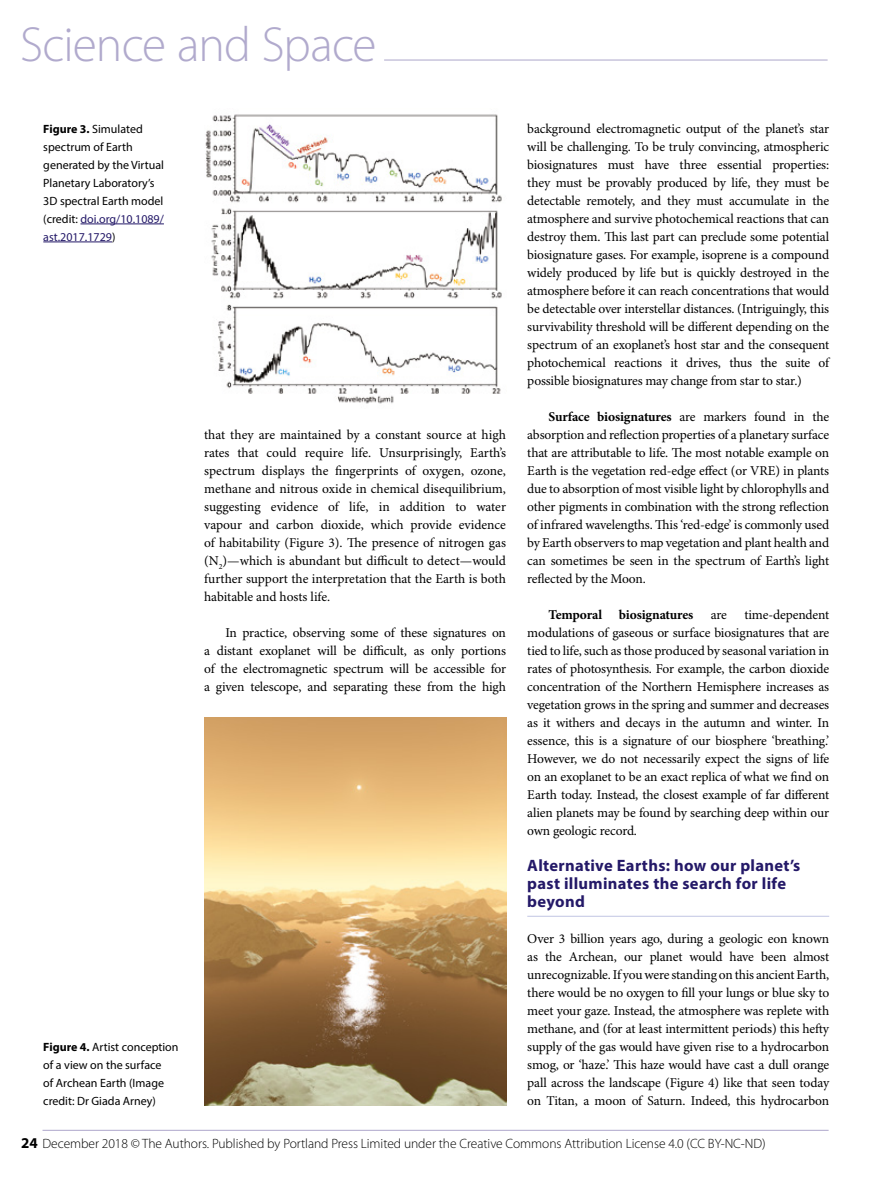
<style>
.page{position:relative;width:893px;height:1183px;background:#fff}
.page>*{position:absolute;margin:0;border:0;box-sizing:border-box;transform-origin:0 0}
.t1{font:300 49.5px "Myriad Pro";letter-spacing:-.02em;color:#b1aacd}
.Feat_Head_1{font:700 16.5px/18px "Myriad Pro";letter-spacing:.02em;color:#241968}
.Feat_Body_Text{font:13.5px/18px "Minion Pro";letter-spacing:-.01em;color:#000;text-align:justify}
.t2{font:300 13.5px "Myriad Pro";letter-spacing:-.005em;color:#000}
.Feat_Body_Text-2{font:700 13.5px "Minion Pro";letter-spacing:-.01em;color:#000}
.Feat_Caption{font:12px/18px "Myriad Pro";color:#000}
.s1{font-weight:700}
.s2{color:#241968}
.s3{font-weight:700;font-size:15px}
</style>
<div class="page">
<hr style="left:43px;top:1129px;width:786px;height:1px;background:#b1aacd">
<hr style="left:384px;top:59px;width:444px;height:2px;background:#b1aacd">
<hr style="left:527px;top:915px;width:302px;height:1px;background:#c5c8e5">
<img style="left:205px;top:114px;width:297px;height:290px">
<hr style="left:80px;top:223px;width:84px;height:1px;background:#241968">
<hr style="left:43px;top:241px;width:69px;height:1px;background:#241968">
<img style="left:204px;top:717px;width:303px;height:388px">
<h1 class="t1" style="left:20px;top:14px;width:358px">Science and Space</h1>
<p class="Feat_Caption" style="left:43px;top:119px;width:122px"><span class="s1">Figure 3.</span> Simulated spectrum of Earth generated by the Virtual<br>Planetary Laboratory’s<br>3D spectral Earth model (credit: <span class="s2">doi.org/10.1089/ ast.2017.1729</span>)</p>
<p class="Feat_Body_Text" style="left:204px;top:426px;width:303px">that they are maintained by a constant source at high rates that could require life. Unsurprisingly, Earth’s spectrum displays the fingerprints of oxygen, ozone, methane and nitrous oxide in chemical disequilibrium, suggesting evidence of life, in addition to water vapour and carbon dioxide, which provide evidence of habitability (Figure 3). The presence of nitrogen gas (N<sub>2</sub>)—which is abundant but difficult to detect—would further support the interpretation that the Earth is both habitable and hosts life.</p>
<p class="Feat_Body_Text" style="left:204px;top:624px;width:303px;text-indent:21px">In practice, observing some of these signatures on a distant exoplanet will be difficult, as only portions of the electromagnetic spectrum will be accessible for a given telescope, and separating these from the high</p>
<p class="Feat_Caption" style="left:43px;top:1037px;width:137px"><span class="s1">Figure 4.</span> Artist conception of a view on the surface<br>of Archean Earth (Image credit: Dr Giada Arney)</p>
<p class="Feat_Body_Text" style="left:527px;top:120px;width:303px">background electromagnetic output of the planet’s star will be challenging. To be truly convincing, atmospheric biosignatures must have three essential properties: they must be provably produced by life, they must be detectable remotely, and they must accumulate in the atmosphere and survive photochemical reactions that can destroy them. This last part can preclude some potential biosignature gases. For example, isoprene is a compound widely produced by life but is quickly destroyed in the atmosphere before it can reach concentrations that would be detectable over interstellar distances. (Intriguingly, this survivability threshold will be different depending on the spectrum of an exoplanet’s host star and the consequent photochemical reactions it drives, thus the suite of possible biosignatures may change from star to star.)</p>
<p class="Feat_Body_Text" style="left:527px;top:408px;width:303px;text-indent:21px"><span class="s1">Surface biosignatures</span> are markers found in the absorption and reflection properties of a planetary surface that are attributable to life. The most notable example on Earth is the vegetation red-edge effect (or VRE) in plants due to absorption of most visible light by chlorophylls and other pigments in combination with the strong reflection of infrared wavelengths. This ‘red-edge’ is commonly used by Earth observers to map vegetation and plant health and can sometimes be seen in the spectrum of Earth’s light reflected by the Moon.</p>
<p class="Feat_Body_Text-2" style="left:549px;top:606px;width:146px">Temporal biosignatures</p>
<p class="Feat_Body_Text" style="left:711px;top:606px;width:18px">are</p>
<p class="Feat_Body_Text" style="left:527px;top:606px;width:303px;text-indent:217px">time-dependent modulations of gaseous or surface biosignatures that are tied to life, such as those produced by seasonal variation in rates of photosynthesis. For example, the carbon dioxide concentration of the Northern Hemisphere increases as vegetation grows in the spring and summer and decreases as it withers and decays in the autumn and winter. In essence, this is a signature of our biosphere ‘breathing.’ However, we do not necessarily expect the signs of life on an exoplanet to be an exact replica of what we find on Earth today. Instead, the closest example of far different alien planets may be found by searching deep within our own geologic record.</p>
<p class="Feat_Head_1" style="left:527px;top:855px;width:275px">Alternative Earths: how our planet’s past illuminates the search for life beyond</p>
<p class="Feat_Body_Text" style="left:527px;top:930px;width:303px">Over 3 billion years ago, during a geologic eon known as the Archean, our planet would have been almost unrecognizable. If you were standing on this ancient Earth, there would be no oxygen to fill your lungs or blue sky to meet your gaze. Instead, the atmosphere was replete with methane, and (for at least intermittent periods) this hefty supply of the gas would have given rise to a hydrocarbon smog, or ‘haze.’ This haze would have cast a dull orange pall across the landscape (Figure 4) like that seen today on Titan, a moon of Saturn. Indeed, this hydrocarbon</p>
<p class="t2" style="left:21px;top:1134px;width:746px"><span class="s3">24</span> December 2018 © The Authors. Published by Portland Press Limited under the Creative Commons Attribution License 4.0 (CC BY-NC-ND)</p>
</div>
